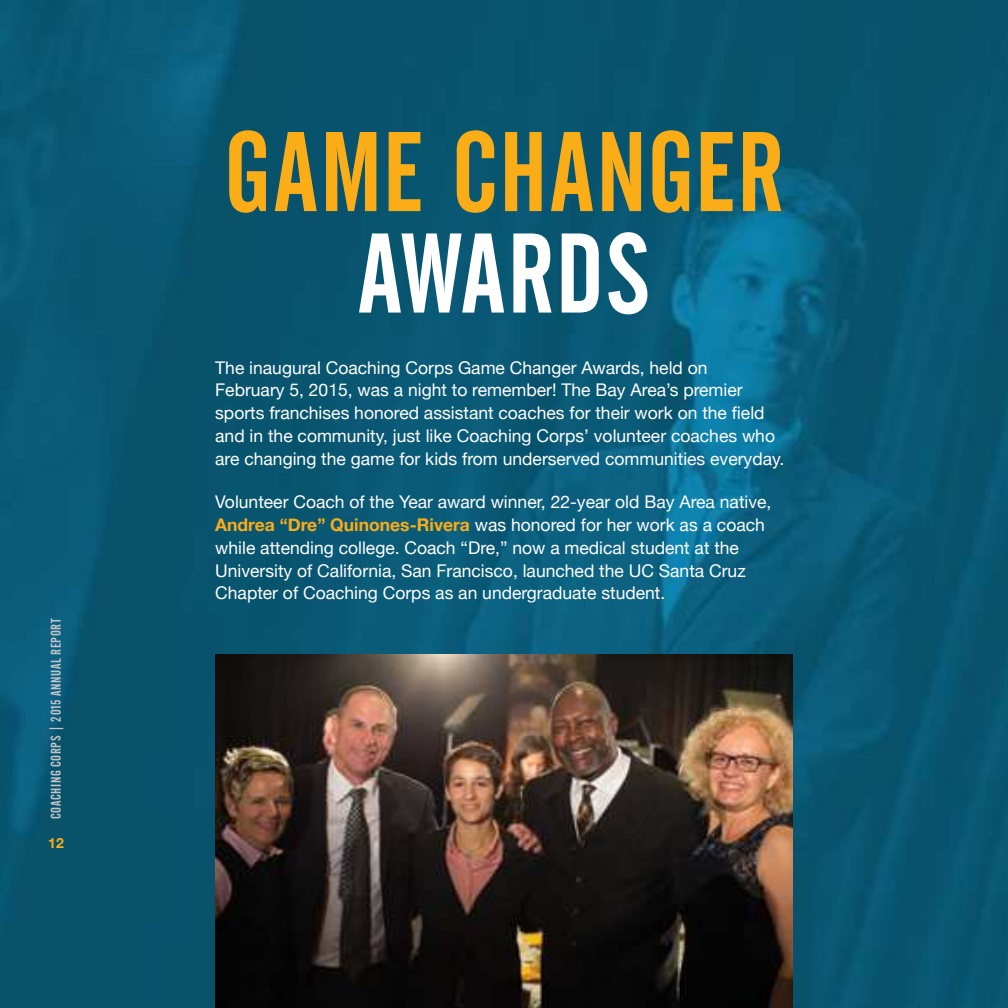
<style>
.page{position:relative;width:1008px;height:1008px;background:#fff}
.page>*{position:absolute;margin:0;border:0;box-sizing:border-box;transform-origin:0 0}
.t1{font:112px "Alternate Gothic No 2 BT";letter-spacing:.01em;color:#fbad18}
.t2{font:112px "Alternate Gothic No 2 BT";letter-spacing:.015em;color:#fff}
.t3{font:17.5px/22.8px "Helvetica Neue";color:#fff}
.t4{font:14px "Alternate Gothic No 2 BT";letter-spacing:.045em;color:#c3c5c9}
.t5{font:700 14px "Helvetica Neue";color:#fbad18}
.s1{font-weight:700;color:#fbad18}
</style>
<div class="page">
<img style="left:0;top:0;width:1008px;height:1008px">
<img style="left:215px;top:654px;width:578px;height:354px">
<p class="t4" style="left:50px;top:819px;width:202px;rotate:-90deg">COACHING CORPS | 2015 ANNUAL REPORT</p>
<p class="t5" style="left:48px;top:835px;width:17px">12</p>
<h1 class="t1" style="left:224px;top:121px;width:561px">GAME CHANGER</h1>
<h1 class="t2" style="left:358px;top:222px;width:293px">AWARDS</h1>
<p class="t3" style="left:215px;top:357px;width:571px">The inaugural Coaching Corps Game Changer Awards, held on<br>February 5, 2015, was a night to remember! The Bay Area’s premier sports franchises honored assistant coaches for their work on the field and in the community, just like Coaching Corps’ volunteer coaches who are changing the game for kids from underserved communities everyday.</p>
<p class="t3" style="left:215px;top:492px;width:558px">Volunteer Coach of the Year award winner, 22-year old Bay Area native, <span class="s1">Andrea “Dre” Quinones-Rivera</span> was honored for her work as a coach while attending college. Coach “Dre,” now a medical student at the University of California, San Francisco, launched the UC Santa Cruz Chapter of Coaching Corps as an undergraduate student.</p>
</div>
